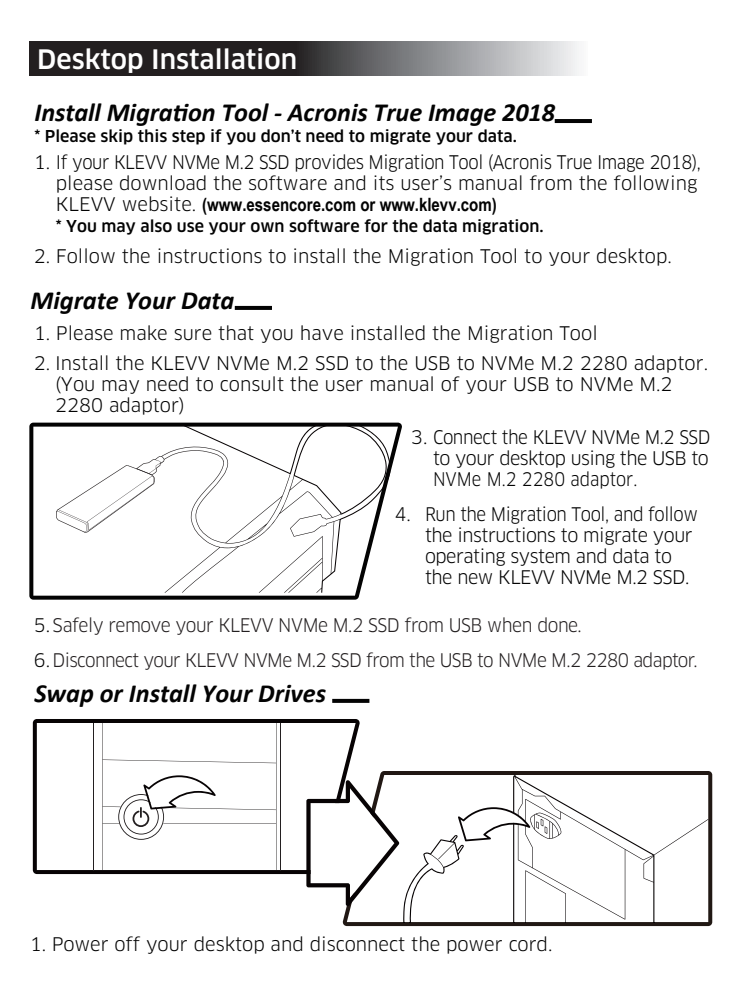
<style>
.page{position:relative;width:738px;height:998px;background:#fff}
.page>*{position:absolute;margin:0;border:0;box-sizing:border-box;transform-origin:0 0}
.t1{font:italic 700 26.4px "Calibri";letter-spacing:-.005em;color:#030303}
.t2{font:500 26.4px "Clan OT";color:#fff}
.t3{font:18.4px/20.8px "Clan OT";color:#030303}
.t4{font:18.4px/20.8px "Clan OT";letter-spacing:-.025em;color:#030303;text-align:right}
.t5{font:18.4px/34.8px "Clan OT";letter-spacing:-.035em;color:#231f20}
.t6{font:18.4px/20.8px "Clan OT";letter-spacing:-.025em;color:#030303;scale:.92 1}
.t7{font:700 18.4px "Arial Narrow";color:#030303}
.t8{font:500 16px "Clan OT";color:#030303}
.s1{font-family:"Clan OT";font-weight:400}
.s2{color:#030303}
</style>
<div class="page">
<svg style="left:30px;top:42px;width:549px;height:33px;background:#5a595a"></svg>
<svg style="left:234px;top:306px;width:38px;height:4px"></svg>
<svg style="left:332px;top:699px;width:37px;height:4px"></svg>
<hr style="left:554px;top:119px;width:37px;height:4px;background:#030303">
<svg style="left:33px;top:719px;width:326px;height:155px"></svg>
<hr style="left:93px;top:723px;width:1px;height:147px;background:#231f20">
<hr style="left:280px;top:723px;width:1px;height:147px;background:#231f20">
<svg style="left:102px;top:723px;width:174px;height:147px"></svg>
<svg style="left:342px;top:771px;width:369px;height:155px;background:#362e2b"></svg>
<svg style="left:306px;top:775px;width:401px;height:147px"></svg>
<svg style="left:29px;top:423px;width:373px;height:177px"></svg>
<svg style="left:164px;top:422px;width:230px;height:171px"></svg>
<svg style="left:56px;top:424px;width:266px;height:120px"></svg>
<h1 class="t2" style="left:37px;top:43px;width:261px">Desktop Installation</h1>
<h1 class="t1" style="left:34px;top:94px;width:522px">Install Migration Tool - Acronis True Image 2018</h1>
<p class="t4" style="left:34px;top:152px;width:668px">1. If your KLEVV NVMe M.2 SSD provides Migration Tool (Acronis True Image 2018), please download the software and its user’s manual from the following</p>
<p class="t7" style="left:56px;top:190px;width:442px"><span class="s1">KLEVV website.</span> (www.essencore.com or www.klevv.com)</p>
<p class="t3" style="left:34px;top:246px;width:639px">2. Follow the instructions to install the Migration Tool to your desktop.</p>
<p class="t8" style="left:34px;top:127px;width:483px">* Please skip this step if you don’t need to migrate your data.</p>
<p class="t8" style="left:56px;top:216px;width:489px">* You may also use your own software for the data migration.</p>
<h1 class="t1" style="left:30px;top:281px;width:205px">Migrate Your Data</h1>
<p class="t3" style="left:34px;top:322px;width:565px">1. Please make sure that you have installed the Migration Tool</p>
<p class="t3" style="left:55px;top:353px;width:654px;text-indent:-21px">2. Install the KLEVV NVMe M.2 SSD to the USB to NVMe M.2 2280 adaptor. (You may need to consult the user manual of your USB to NVMe M.2<br>2280 adaptor)</p>
<p class="t3" style="left:432px;top:426px;width:279px;text-align:justify;text-indent:-22px">3. Connect the KLEVV NVMe M.2 SSD to your desktop using the USB to NVMe M.2 2280 adaptor.</p>
<p class="t3" style="left:394px;top:503px;width:18px">4.</p>
<p class="t6" style="left:424px;top:503px;width:298px">Run the Migration Tool, and follow the instructions to migrate your operating system and data to the new KLEVV NVMe M.2 SSD.</p>
<p class="t5" style="left:34px;top:608px;width:664px"><span class="s2">5.</span>Safely remove your KLEVV NVMe M.2 SSD from USB when done.<br><span class="s2">6.</span>Disconnect your KLEVV NVMe M.2 SSD from the USB to NVMe M.2 2280 adaptor.</p>
<h1 class="t1" style="left:34px;top:674px;width:293px">Swap or Install Your Drives</h1>
<p class="t3" style="left:30px;top:934px;width:523px">1. Power off your desktop and disconnect the power cord.</p>
</div>
